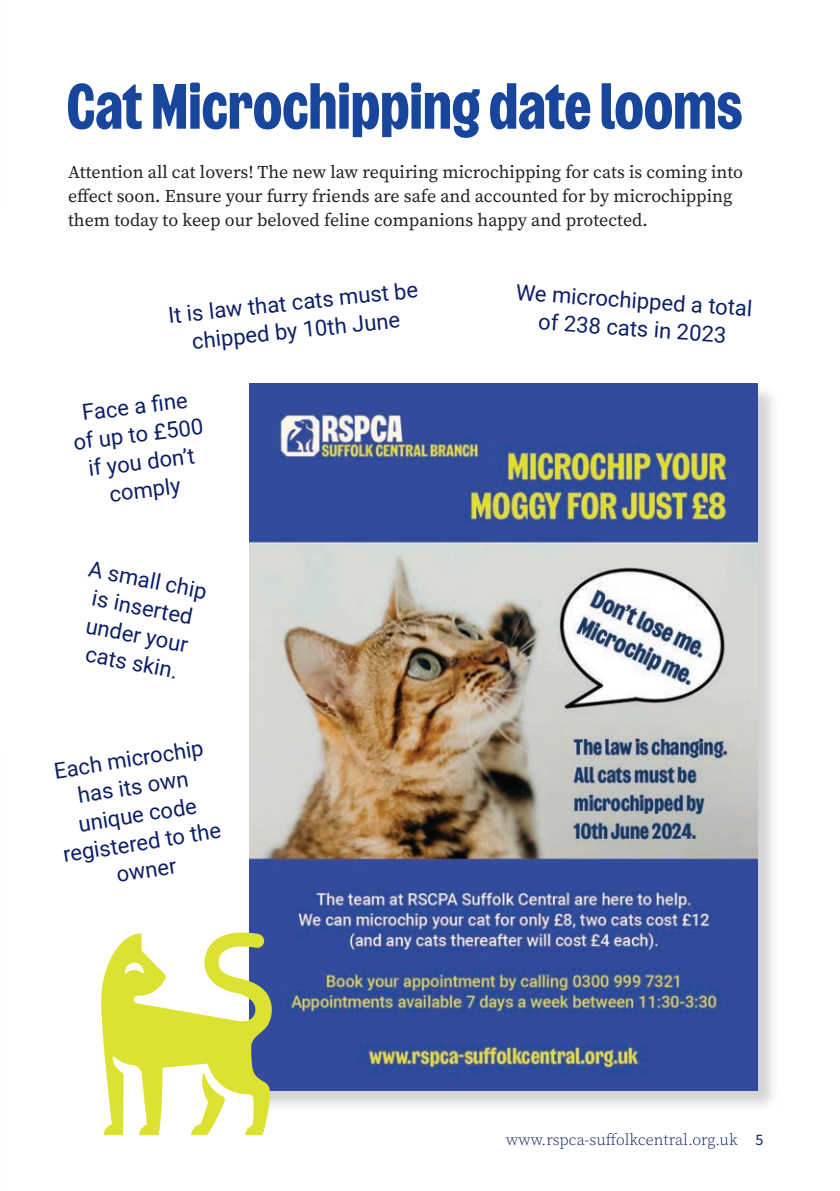
<style>
.page{position:relative;width:840px;height:1191px;background:#fff}
.page>*{position:absolute;margin:0;border:0;box-sizing:border-box;transform-origin:0 0}
.t1{font:700 63.8px "Wilberforce Sans";color:#18469d}
.t2{font:22px/28px "Roboto";color:#0c2068;text-align:center}
.t3{font:18px/24px "Source Serif Variable";color:#231f20}
.t4{font:16px "Source Serif Variable";color:#0c2068}
.s1{font-family:"Source Sans Pro"}
</style>
<div class="page">
<div style="left:250px;top:384px;width:529px;height:729px;background:#231f20;opacity:.2"></div>
<img style="left:249px;top:383px;width:508px;height:707px">
<svg style="left:101px;top:931px;width:172px;height:204px"></svg>
<h1 class="t1" style="left:67px;top:80px;width:677px">Cat Microchipping date looms</h1>
<p class="t3" style="left:68px;top:160px;width:676px">Attention all cat lovers! The new law requiring microchipping for cats is coming into effect soon. Ensure your furry friends are safe and accounted for by microchipping them today to keep our beloved feline companions happy and protected.</p>
<p class="t2" style="left:167px;top:301px;width:252px;rotate:-6deg">It is law that cats must be chipped by 10th June</p>
<p class="t2" style="left:68px;top:399px;width:132px;rotate:-7deg">Face a fi ne of up to £500 if you don’t comply</p>
<p class="t2" style="left:92px;top:554px;width:121px;rotate:11deg">A small chip is inserted under your cats skin.</p>
<p class="t2" style="left:48px;top:757px;width:161px;rotate:-9deg">Each microchip has its own unique code registered to the owner</p>
<p class="t2" style="left:516px;top:277px;width:238px;rotate:4deg">We microchipped a total of 238 cats in 2023</p>
<p class="t4" style="left:505px;top:1129px;width:259px">www.rspca-suffolkcentral.org.uk <span class="s1">5</span></p>
</div>
